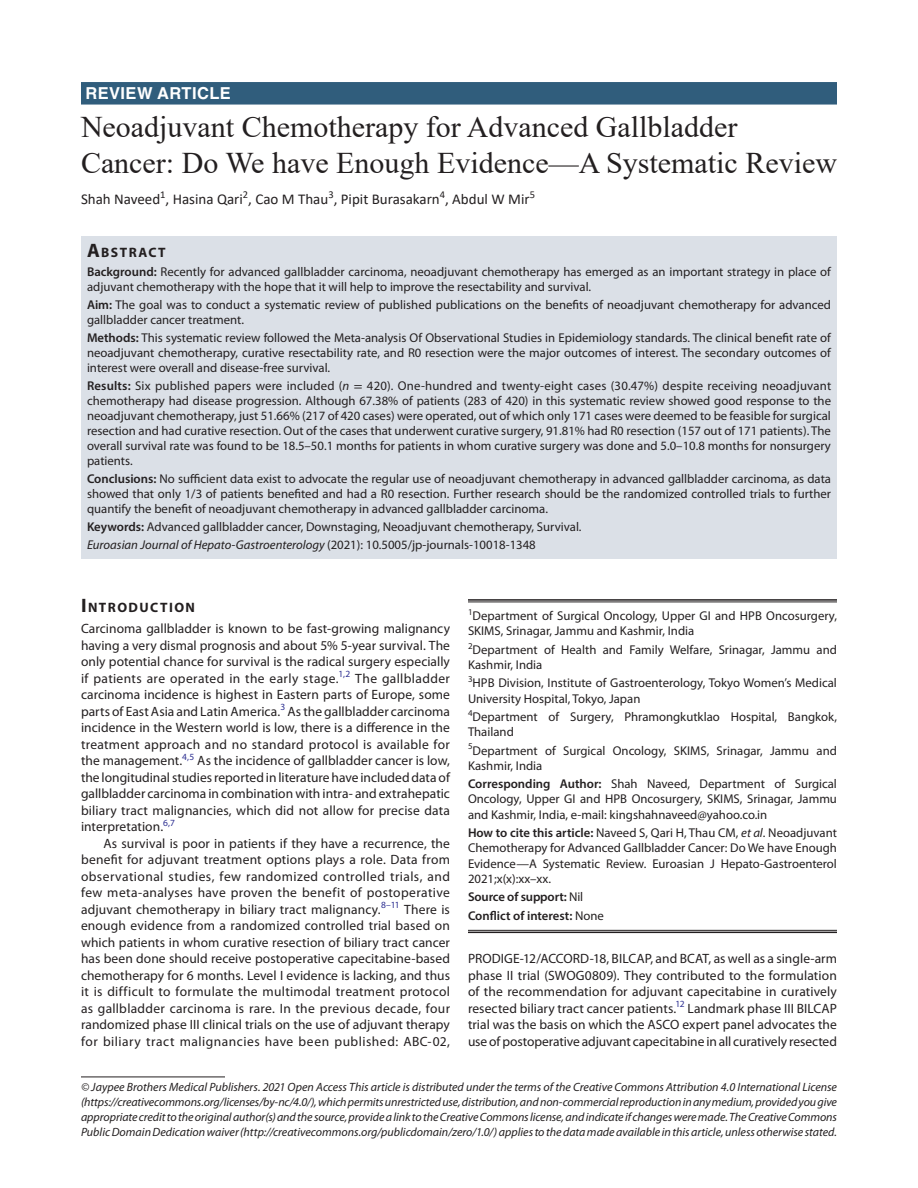
<style>
.page{position:relative;width:918px;height:1188px;background:#fff}
.page>*{position:absolute;margin:0;border:0;box-sizing:border-box;transform-origin:0 0}
.t1{font:30px/36px "Times New Roman";color:#231f20}
.EJOHG-ART{font:700 16.5px "Helvetica LT Std";letter-spacing:.025em;color:#fff}
.AuthorName{font:15px "Calibri";color:#231f20}
.Head-1-first{font:700 13.65px "Myriad Pro";letter-spacing:.105em;color:#231f20}
.AbstractTitle{font:700 13.65px "Myriad Pro";letter-spacing:.105em;color:#231f20}
.Para-Indent{font:13.5px/16.5px "Myriad Pro";letter-spacing:.015em;color:#231f20;text-align:justify}
.Para-NoIndent{font:13.5px/16.5px "Myriad Pro";letter-spacing:.01em;color:#231f20;text-align:justify}
.Keywords{font:12.75px/15px "Myriad Pro";color:#231f20;text-align:justify}
.Corollary-Para{font:12.75px/15.3px "Myriad Pro";color:#231f20;text-align:justify}
.Affiliation{font:12.75px/15.3px "Myriad Pro";color:#231f20}
.Affiliation-first{font:12.75px/15.3px "Myriad Pro";color:#231f20}
.Journal-DOI{font:italic 12.75px "Myriad Pro";color:#231f20}
.Corollary-Para-2{font:600 12.75px "Myriad Pro";letter-spacing:-.005em;color:#231f20}
.FootNote{font:italic 12px/15px "Myriad Pro";color:#231f20;text-align:justify}
.s1{font-size:19.5px}
.s2{font-weight:600}
.s3{font-style:italic}
.s4{font-family:"STIX General"}
.s5{font-style:normal}
.s6{font-weight:400}
</style>
<div class="page">
<div style="left:81px;top:82px;width:756px;height:23px;background:#305d7c"></div>
<div style="left:81px;top:236px;width:756px;height:26px;background:#dbe0e7"></div>
<div style="left:81px;top:261px;width:756px;height:39px;background:#dbe0e7"></div>
<div style="left:81px;top:294px;width:756px;height:39px;background:#dbe0e7"></div>
<div style="left:81px;top:327px;width:756px;height:54px;background:#dbe0e7"></div>
<div style="left:81px;top:375px;width:756px;height:99px;background:#dbe0e7"></div>
<div style="left:81px;top:468px;width:756px;height:54px;background:#dbe0e7"></div>
<div style="left:81px;top:516px;width:756px;height:24px;background:#dbe0e7"></div>
<div style="left:81px;top:534px;width:756px;height:24px;background:#dbe0e7"></div>
<hr style="left:468px;top:599px;width:369px;height:2px;background:#231f20">
<hr style="left:468px;top:602px;width:369px;height:1px;background:#231f20">
<hr style="left:468px;top:930px;width:369px;height:1px;background:#231f20">
<hr style="left:468px;top:932px;width:369px;height:1px;background:#231f20">
<hr style="left:81px;top:1077px;width:144px;height:1px;background:#231f20">
<p class="EJOHG-ART" style="left:86px;top:83px;width:147px">REVIEW ARTICLE</p>
<p class="t1" style="left:81px;top:108px;width:758px">Neoadjuvant Chemotherapy for Advanced Gallbladder<br>Cancer: Do We have Enough Evidence—A Systematic Review</p>
<p class="AuthorName" style="left:81px;top:189px;width:456px">Shah Naveed<sup>1</sup>, Hasina Qari<sup>2</sup>, Cao M Thau<sup>3</sup>, Pipit Burasakarn<sup>4</sup>, Abdul W Mir<sup>5</sup></p>
<p class="AbstractTitle" style="left:87px;top:243px;width:80px"><span class="s1">A</span>BSTRACT</p>
<p class="Keywords" style="left:87px;top:264px;width:745px"><span class="s2">Background:</span> Recently for advanced gallbladder carcinoma, neoadjuvant chemotherapy has emerged as an important strategy in place of adjuvant chemotherapy with the hope that it will help to improve the resectability and survival.</p>
<p class="Keywords" style="left:87px;top:297px;width:746px"><span class="s2">Aim:</span> The goal was to conduct a systematic review of published publications on the benefits of neoadjuvant chemotherapy for advanced gallbladder cancer treatment.</p>
<p class="Keywords" style="left:87px;top:330px;width:746px"><span class="s2">Methods:</span> This systematic review followed the Meta-analysis Of Observational Studies in Epidemiology standards. The clinical benefit rate of neoadjuvant chemotherapy, curative resectability rate, and R0 resection were the major outcomes of interest. The secondary outcomes of interest were overall and disease-free survival.</p>
<p class="Keywords" style="left:87px;top:378px;width:746px"><span class="s2">Results:</span> Six published papers were included (<span class="s3">n</span> <span class="s4">=</span> 420). One-hundred and twenty-eight cases (30.47%) despite receiving neoadjuvant chemotherapy had disease progression. Although 67.38% of patients (283 of 420) in this systematic review showed good response to the neoadjuvant chemotherapy, just 51.66% (217 of 420 cases) were operated, out of which only 171 cases were deemed to be feasible for surgical resection and had curative resection. Out of the cases that underwent curative surgery, 91.81% had R0 resection (157 out of 171 patients). The overall survival rate was found to be 18.5–50.1 months for patients in whom curative surgery was done and 5.0–10.8 months for nonsurgery patients.</p>
<p class="Keywords" style="left:87px;top:471px;width:746px"><span class="s2">Conclusions:</span> No sufficient data exist to advocate the regular use of neoadjuvant chemotherapy in advanced gallbladder carcinoma, as data showed that only 1/3 of patients benefited and had a R0 resection. Further research should be the randomized controlled trials to further quantify the benefit of neoadjuvant chemotherapy in advanced gallbladder carcinoma.</p>
<p class="Keywords" style="left:87px;top:519px;width:496px"><span class="s2">Keywords:</span> Advanced gallbladder cancer, Downstaging, Neoadjuvant chemotherapy, Survival.</p>
<p class="Journal-DOI" style="left:87px;top:537px;width:450px">Euroasian Journal of Hepato-Gastroenterology <span class="s5">(2021): 10.5005/jp-journals-10018-1348</span></p>
<p class="Head-1-first" style="left:81px;top:599px;width:116px"><span class="s1">I</span>NTRODUCTION</p>
<p class="Para-NoIndent" style="left:81px;top:620px;width:371px">Carcinoma gallbladder is known to be fast-growing malignancy having a very dismal prognosis and about 5% 5-year survival. The only potential chance for survival is the radical surgery especially if patients are operated in the early stage.<sup>1,2</sup> The gallbladder carcinoma incidence is highest in Eastern parts of Europe, some parts of East Asia and Latin America.<sup>3</sup> As the gallbladder carcinoma incidence in the Western world is low, there is a difference in the treatment approach and no standard protocol is available for the management.<sup>4,5</sup> As the incidence of gallbladder cancer is low, the longitudinal studies reported in literature have included data of gallbladder carcinoma in combination with intra- and extrahepatic biliary tract malignancies, which did not allow for precise data interpretation.<sup>6,7</sup></p>
<p class="Para-Indent" style="left:81px;top:835px;width:371px;text-indent:22px">As survival is poor in patients if they have a recurrence, the benefit for adjuvant treatment options plays a role. Data from observational studies, few randomized controlled trials, and few meta-analyses have proven the benefit of postoperative adjuvant chemotherapy in biliary tract malignancy.<sup>8–11</sup> There is enough evidence from a randomized controlled trial based on which patients in whom curative resection of biliary tract cancer has been done should receive postoperative capecitabine-based chemotherapy for 6 months. Level I evidence is lacking, and thus it is difficult to formulate the multimodal treatment protocol as gallbladder carcinoma is rare. In the previous decade, four randomized phase III clinical trials on the use of adjuvant therapy for biliary tract malignancies have been published: ABC-02,</p>
<p class="Affiliation-first" style="left:468px;top:608px;width:371px"><sup>1</sup>Department of Surgical Oncology, Upper GI and HPB Oncosurgery,<br>SKIMS, Srinagar, Jammu and Kashmir, India</p>
<p class="Affiliation" style="left:468px;top:642px;width:371px"><sup>2</sup>Department of Health and Family Welfare, Srinagar, Jammu and<br>Kashmir, India</p>
<p class="Affiliation" style="left:468px;top:675px;width:370px"><sup>3</sup>HPB Division, Institute of Gastroenterology, Tokyo Women’s Medical<br>University Hospital, Tokyo, Japan</p>
<p class="Affiliation" style="left:468px;top:709px;width:371px"><sup>4</sup>Department of Surgery, Phramongkutklao Hospital, Bangkok,<br>Thailand</p>
<p class="Affiliation" style="left:468px;top:742px;width:370px"><sup>5</sup>Department of Surgical Oncology, SKIMS, Srinagar, Jammu and<br>Kashmir, India</p>
<p class="Corollary-Para" style="left:468px;top:776px;width:371px"><span class="s2">Corresponding Author:</span> Shah Naveed, Department of Surgical Oncology, Upper GI and HPB Oncosurgery, SKIMS, Srinagar, Jammu and Kashmir, India, e-mail: kingshahnaveed@yahoo.co.in</p>
<p class="Corollary-Para" style="left:468px;top:825px;width:371px"><span class="s2">How to cite this article:</span> Naveed S, Qari H, Thau CM, <span class="s3">et al</span>. Neoadjuvant Chemotherapy for Advanced Gallbladder Cancer: Do We have Enough Evidence—A Systematic Review. Euroasian J Hepato-Gastroenterol 2021;x(x):xx–xx.</p>
<p class="Corollary-Para-2" style="left:468px;top:889px;width:117px">Source of support: <span class="s6">Nil</span></p>
<p class="Corollary-Para-2" style="left:468px;top:907px;width:137px">Conflict of interest: <span class="s6">None</span></p>
<p class="Para-Indent" style="left:468px;top:950px;width:371px">PRODIGE-12/ACCORD-18, BILCAP, and BCAT, as well as a single-arm phase II trial (SWOG0809). They contributed to the formulation of the recommendation for adjuvant capecitabine in curatively resected biliary tract cancer patients.<sup>12</sup> Landmark phase III BILCAP trial was the basis on which the ASCO expert panel advocates the use of postoperative adjuvant capecitabine in all curatively resected</p>
<p class="FootNote" style="left:81px;top:1079px;width:758px">© Jaypee Brothers Medical Publishers. 2021 Open Access This article is distributed under the terms of the Creative Commons Attribution 4.0 International License (https://creativecommons.org/licenses/by-nc/4.0/), which permits unrestricted use, distribution, and non-commercial reproduction in any medium, provided you give appropriate credit to the original author(s) and the source, provide a link to the Creative Commons license, and indicate if changes were made. The Creative Commons Public Domain Dedication waiver (http://creativecommons.org/publicdomain/zero/1.0/) applies to the data made available in this article, unless otherwise stated.</p>
</div>
